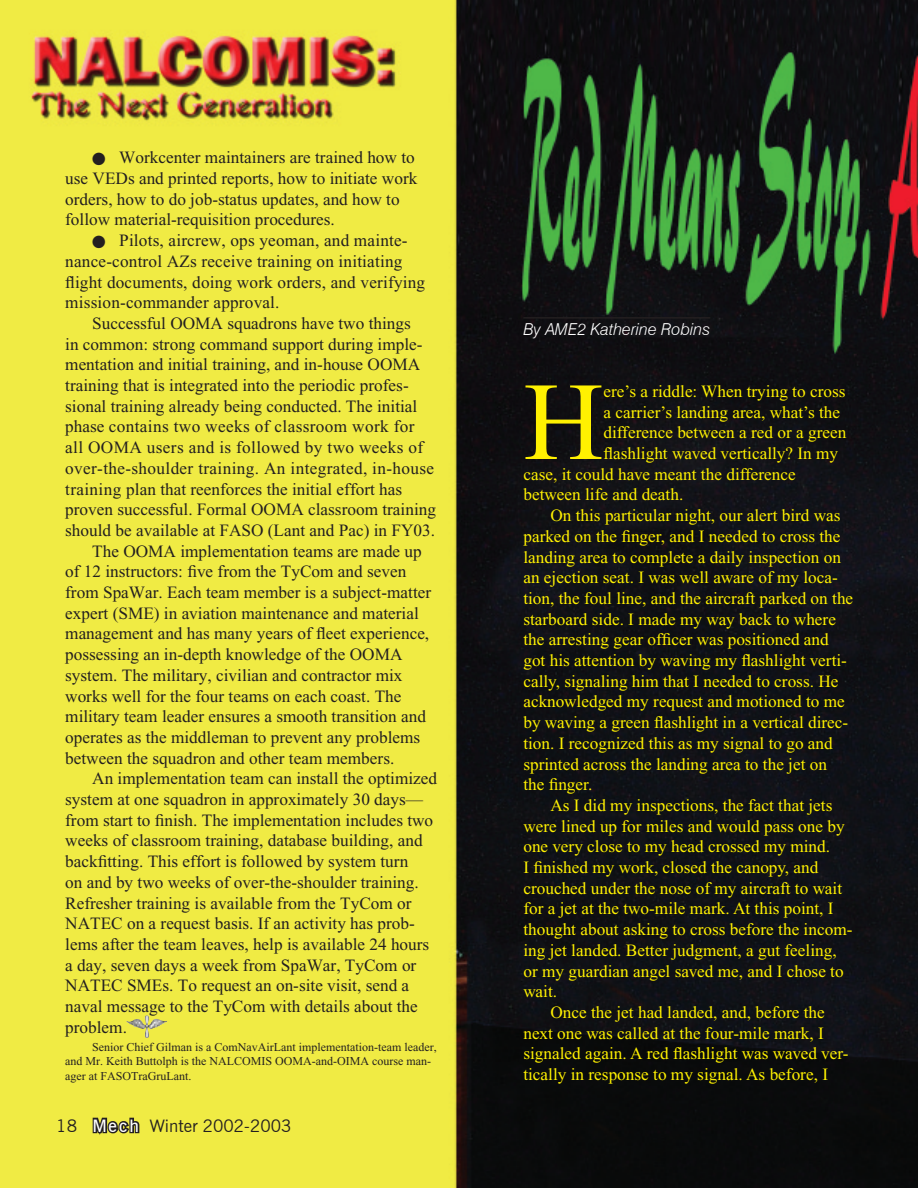
<style>
.page{position:relative;width:918px;height:1188px;background:#fff}
.page>*{position:absolute;margin:0;border:0;box-sizing:border-box;transform-origin:0 0}
.t1{font:111px "Times New Roman";color:#fff101}
.t2{font:17.25px/20.7px "Times New Roman";color:#231f20}
.t3{font:17.25px "Times New Roman";color:#fff101}
.t4{font:17.25px "Times New Roman";letter-spacing:.02em;color:#231f20}
.t5{font:17.25px "News Gothic BT";color:#231f20}
.t6{font:italic 300 16.5px "Swiss 721 BT";color:#fff}
.t7{font:12px/14.4px "Times New Roman";color:#231f20}
.s1{font-weight:600;color:#fff}
</style>
<div class="page">
<img style="left:0;top:0;width:918px;height:1188px">
<svg style="left:91px;top:1101px;width:50px;height:40px;background:#b8b33a"></svg>
<hr style="left:523px;top:317px;width:187px;height:2px;background:#231f20">
<img style="left:126px;top:1015px;width:42px;height:24px">
<p class="t2" style="left:65px;top:147px;width:354px;text-indent:27px">● Workcenter maintainers are trained how to use VEDs and printed reports, how to initiate work orders, how to do job-status updates, and how to follow material-requisition procedures.</p>
<p class="t2" style="left:92px;top:230px;width:317px">● Pilots, aircrew, ops yeoman, and mainte-</p>
<p class="t2" style="left:65px;top:251px;width:339px">nance-control AZs receive training on initiating</p>
<p class="t2" style="left:65px;top:271px;width:361px">flight documents, doing work orders, and verifying</p>
<p class="t2" style="left:65px;top:292px;width:216px">mission-commander approval.</p>
<p class="t2" style="left:92px;top:313px;width:320px">Successful OOMA squadrons have two things</p>
<p class="t2" style="left:65px;top:333px;width:359px">in common: strong command support during imple-</p>
<p class="t2" style="left:65px;top:354px;width:357px">mentation and initial training, and in-house OOMA</p>
<p class="t2" style="left:65px;top:375px;width:345px">training that is integrated into the periodic profes-</p>
<p class="t2" style="left:65px;top:395px;width:354px">sional training already being conducted. The initial</p>
<p class="t4" style="left:65px;top:416px;width:351px">phase contains two weeks of classroom work for</p>
<p class="t4" style="left:65px;top:437px;width:360px">all OOMA users and is followed by two weeks of</p>
<p class="t4" style="left:65px;top:458px;width:370px">over-the-shoulder training. An integrated, in-house</p>
<p class="t2" style="left:65px;top:478px;width:339px">training plan that reenforces the initial effort has</p>
<p class="t2" style="left:65px;top:499px;width:372px">proven successful. Formal OOMA classroom training</p>
<p class="t2" style="left:65px;top:520px;width:371px">should be available at FASO (Lant and Pac) in FY03.</p>
<p class="t2" style="left:92px;top:540px;width:331px">The OOMA implementation teams are made up</p>
<p class="t2" style="left:65px;top:561px;width:343px">of 12 instructors: five from the TyCom and seven</p>
<p class="t2" style="left:65px;top:582px;width:367px">from SpaWar. Each team member is a subject-matter</p>
<p class="t2" style="left:65px;top:602px;width:355px">expert (SME) in aviation maintenance and material</p>
<p class="t2" style="left:65px;top:623px;width:366px">management and has many years of fleet experience,</p>
<p class="t2" style="left:65px;top:644px;width:339px">possessing an in-depth knowledge of the OOMA</p>
<p class="t2" style="left:65px;top:665px;width:339px">system. The military, civilian and contractor mix</p>
<p class="t2" style="left:65px;top:685px;width:338px">works well for the four teams on each coast. The</p>
<p class="t2" style="left:65px;top:706px;width:362px">military team leader ensures a smooth transition and</p>
<p class="t2" style="left:65px;top:727px;width:357px">operates as the middleman to prevent any problems</p>
<p class="t2" style="left:65px;top:747px;width:331px">between the squadron and other team members.</p>
<p class="t2" style="left:92px;top:768px;width:346px">An implementation team can install the optimized</p>
<p class="t2" style="left:65px;top:789px;width:359px">system at one squadron in approximately 30 days—</p>
<p class="t2" style="left:65px;top:809px;width:369px">from start to finish. The implementation includes two</p>
<p class="t2" style="left:65px;top:830px;width:359px">weeks of classroom training, database building, and</p>
<p class="t2" style="left:65px;top:851px;width:345px">backfitting. This effort is followed by system turn</p>
<p class="t2" style="left:65px;top:872px;width:355px">on and by two weeks of over-the-shoulder training.</p>
<p class="t2" style="left:65px;top:892px;width:348px">Refresher training is available from the TyCom or</p>
<p class="t2" style="left:65px;top:913px;width:351px">NATEC on a request basis. If an activity has prob-</p>
<p class="t2" style="left:65px;top:934px;width:366px">lems after the team leaves, help is available 24 hours</p>
<p class="t2" style="left:65px;top:954px;width:353px">a day, seven days a week from SpaWar, TyCom or</p>
<p class="t2" style="left:65px;top:975px;width:346px">NATEC SMEs. To request an on-site visit, send a</p>
<p class="t2" style="left:65px;top:996px;width:354px">naval message to the TyCom with details about the</p>
<p class="t2" style="left:65px;top:1016px;width:63px">problem.</p>
<p class="t7" style="left:65px;top:1040px;width:373px;text-indent:27px">Senior Chief Gilman is a ComNavAirLant implementation-team leader, and Mr. Keith Buttolph is the NALCOMIS OOMA-and-OIMA course man&shy;ager at FASOTraGruLant.</p>
<p class="t5" style="left:56px;top:1115px;width:237px">18 <span class="s1">Mech</span> Winter 2002-2003</p>
<p class="t6" style="left:523px;top:319px;width:188px">By AME2 Katherine Robins</p>
<p class="t1" style="left:523px;top:356px;width:82px">H</p>
<p class="t3" style="left:604px;top:381px;width:243px">ere’s a riddle: When trying to cross</p>
<p class="t3" style="left:604px;top:402px;width:238px">a carrier’s landing area, what’s the</p>
<p class="t3" style="left:604px;top:422px;width:244px">difference between a red or a green</p>
<p class="t3" style="left:604px;top:443px;width:236px">flashlight waved vertically? In my</p>
<p class="t3" style="left:523px;top:464px;width:274px">case, it could have meant the difference</p>
<p class="t3" style="left:523px;top:484px;width:161px">between life and death.</p>
<p class="t3" style="left:550px;top:505px;width:292px">On this particular night, our alert bird was</p>
<p class="t3" style="left:523px;top:526px;width:319px">parked on the finger, and I needed to cross the</p>
<p class="t3" style="left:523px;top:546px;width:319px">landing area to complete a daily inspection on</p>
<p class="t3" style="left:523px;top:567px;width:316px">an ejection seat. I was well aware of my loca-</p>
<p class="t3" style="left:523px;top:588px;width:331px">tion, the foul line, and the aircraft parked on the</p>
<p class="t3" style="left:523px;top:609px;width:314px">starboard side. I made my way back to where</p>
<p class="t3" style="left:523px;top:629px;width:307px">the arresting gear officer was positioned and</p>
<p class="t3" style="left:523px;top:650px;width:325px">got his attention by waving my flashlight verti-</p>
<p class="t3" style="left:523px;top:671px;width:317px">cally, signaling him that I needed to cross. He</p>
<p class="t3" style="left:523px;top:691px;width:323px">acknowledged my request and motioned to me</p>
<p class="t3" style="left:523px;top:712px;width:326px">by waving a green flashlight in a vertical direc-</p>
<p class="t3" style="left:523px;top:733px;width:311px">tion. I recognized this as my signal to go and</p>
<p class="t3" style="left:523px;top:753px;width:305px">sprinted across the landing area to the jet on</p>
<p class="t3" style="left:523px;top:774px;width:70px">the finger.</p>
<p class="t3" style="left:550px;top:795px;width:284px">As I did my inspections, the fact that jets</p>
<p class="t3" style="left:523px;top:816px;width:323px">were lined up for miles and would pass one by</p>
<p class="t3" style="left:523px;top:836px;width:308px">one very close to my head crossed my mind.</p>
<p class="t3" style="left:523px;top:857px;width:297px">I finished my work, closed the canopy, and</p>
<p class="t3" style="left:523px;top:878px;width:320px">crouched under the nose of my aircraft to wait</p>
<p class="t3" style="left:523px;top:898px;width:312px">for a jet at the two-mile mark. At this point, I</p>
<p class="t3" style="left:523px;top:919px;width:331px">thought about asking to cross before the incom-</p>
<p class="t3" style="left:523px;top:940px;width:315px">ing jet landed. Better judgment, a gut feeling,</p>
<p class="t3" style="left:523px;top:960px;width:322px">or my guardian angel saved me, and I chose to</p>
<p class="t3" style="left:523px;top:981px;width:35px">wait.</p>
<p class="t3" style="left:550px;top:1002px;width:276px">Once the jet had landed, and, before the</p>
<p class="t3" style="left:523px;top:1023px;width:302px">next one was called at the four-mile mark, I</p>
<p class="t3" style="left:523px;top:1043px;width:327px">signaled again. A red flashlight was waved ver-</p>
<p class="t3" style="left:523px;top:1064px;width:306px">tically in response to my signal. As before, I</p>
</div>
